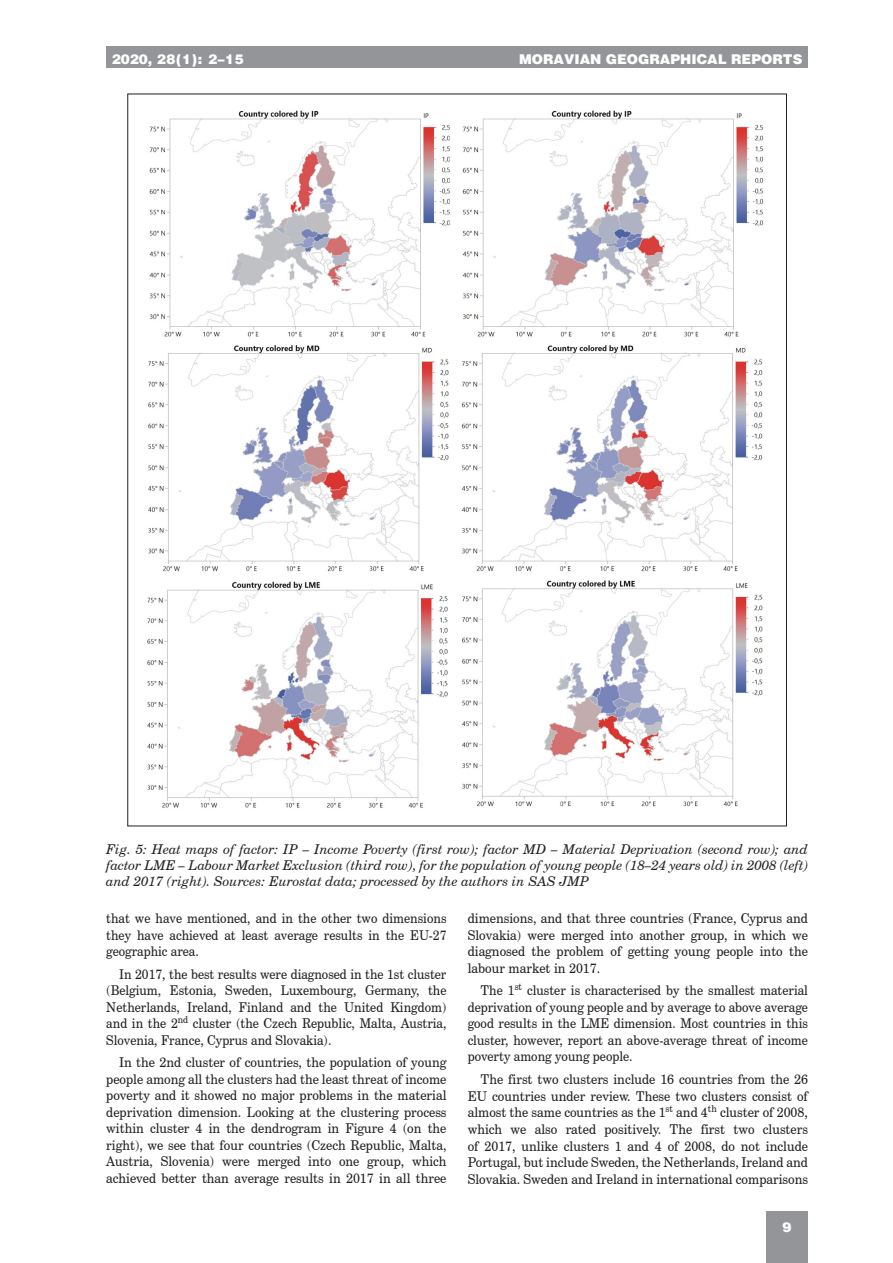
<style>
.page{position:relative;width:893px;height:1263px;background:#fff}
.page>*{position:absolute;margin:0;border:0;box-sizing:border-box;transform-origin:0 0}
.MGR-NEW-basictext{font:13.5px/16.5px "Century Schoolbook CE";color:#231f20;text-align:justify;scale:.94 1}
.MGR-NEW-basictext-2{font:13.5px/16.5px "Century Schoolbook CE";color:#231f20;text-align:justify;scale:.92 1}
.MGR-popisobrazku{font:italic 13.5px/16.2px "Century Schoolbook CE";color:#231f20;text-align:justify}
.t1{font:900 13.5px "Switzerland";color:#fff}
</style>
<div class="page">
<div style="left:106px;top:47px;width:702px;height:21px;background:#939598"></div>
<div style="left:766px;top:1212px;width:42px;height:51px;background:#939598"></div>
<img style="left:147px;top:110px;width:617px;height:698px">
<p class="t1" style="left:180px;top:51px;width:16px">1)</p>
<p class="t1" style="left:519px;top:51px;width:285px">MORAVIAN GEOGRAPHICAL REPORTS</p>
<p class="t1" style="left:112px;top:51px;width:134px">2020, 28(1): 2–15</p>
<p class="MGR-popisobrazku" style="left:106px;top:841px;width:703px">Fig. 5: Heat maps of factor: IP – Income Poverty (first row); factor MD – Material Deprivation (second row); and factor LME – Labour Market Exclusion (third row), for the population of young people (18–24 years old) in 2008 (left) and 2017 (right). Sources: Eurostat data; processed by the authors in SAS JMP</p>
<p class="MGR-NEW-basictext-2" style="left:106px;top:910px;width:371px">that we have mentioned, and in the other two dimensions they have achieved at least average results in the EU-27 geographic area.</p>
<p class="MGR-NEW-basictext-2" style="left:106px;top:966px;width:371px;text-indent:13px">In 2017, the best results were diagnosed in the 1st cluster (Belgium, Estonia, Sweden, Luxembourg, Germany, the Netherlands, Ireland, Finland and the United Kingdom) and in the 2<sup>nd</sup> cluster (the Czech Republic, Malta, Austria, Slovenia, France, Cyprus and Slovakia).</p>
<p class="MGR-NEW-basictext" style="left:106px;top:1054px;width:363px;text-indent:13px">In the 2nd cluster of countries, the population of young people among all the clusters had the least threat of income poverty and it showed no major problems in the material deprivation dimension. Looking at the clustering process within cluster 4 in the dendrogram in Figure 4 (on the right), we see that four countries (Czech Republic, Malta, Austria, Slovenia) were merged into one group, which achieved better than average results in 2017 in all three</p>
<p class="MGR-NEW-basictext" style="left:468px;top:910px;width:363px">dimensions, and that three countries (France, Cyprus and Slovakia) were merged into another group, in which we diagnosed the problem of getting young people into the labour market in 2017.</p>
<p class="MGR-NEW-basictext-2" style="left:468px;top:982px;width:371px;text-indent:13px">The 1<sup>st</sup> cluster is characterised by the smallest material deprivation of young people and by average to above average good results in the LME dimension. Most countries in this cluster, however, report an above-average threat of income poverty among young people.</p>
<p class="MGR-NEW-basictext" style="left:468px;top:1071px;width:363px;text-indent:13px">The first two clusters include 16 countries from the 26<br>EU countries under review. These two clusters consist of almost the same countries as the 1<sup>st</sup> and 4<sup>th</sup> cluster of 2008, which we also rated positively. The first two clusters of 2017, unlike clusters 1 and 4 of 2008, do not include Portugal, but include Sweden, the Netherlands, Ireland and Slovakia. Sweden and Ireland in international comparisons</p>
<p class="t1" style="left:782px;top:1219px;width:11px">9</p>
</div>
